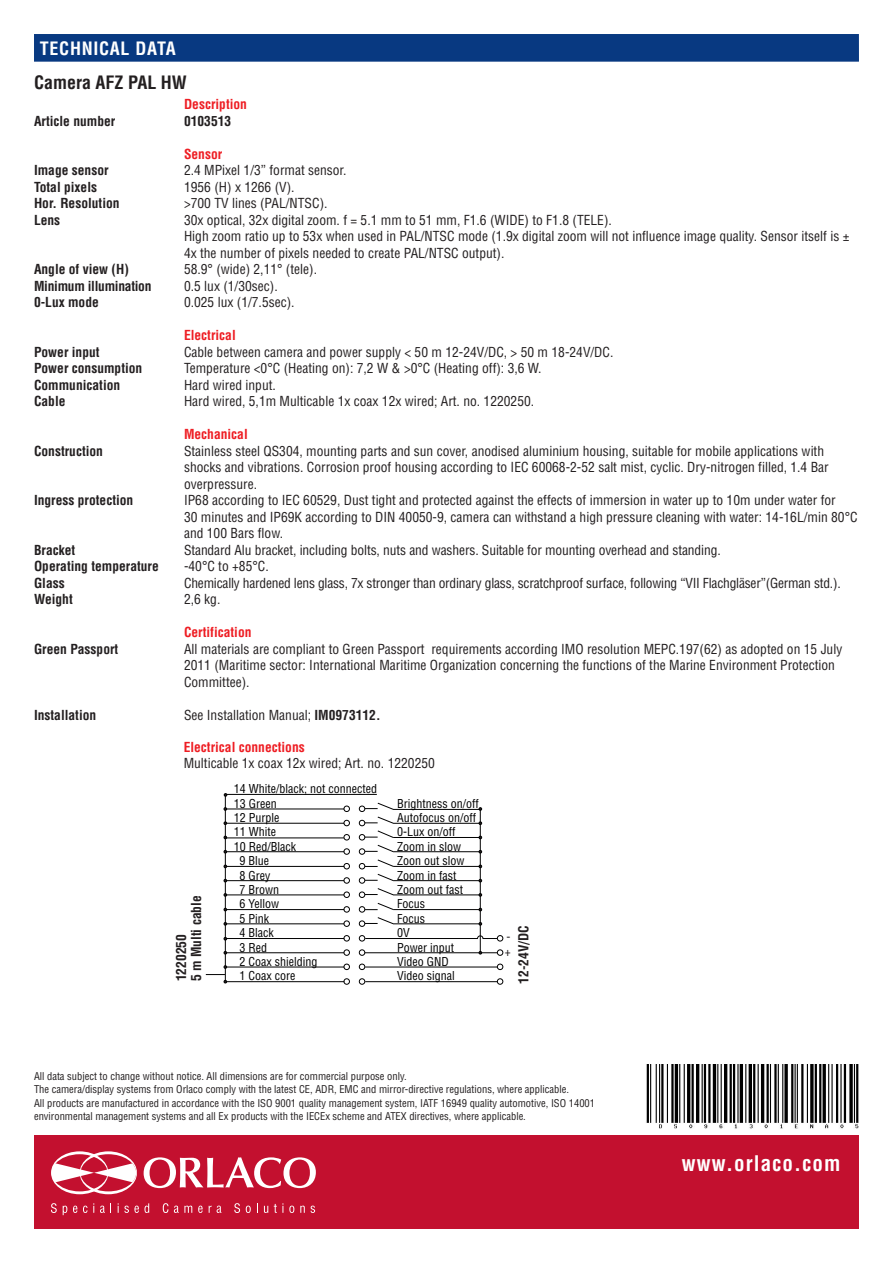
<style>
.page{position:relative;width:893px;height:1263px;background:#fff}
.page>*{position:absolute;margin:0;border:0;box-sizing:border-box;transform-origin:0 0}
.t1{font:700 condensed 21px "Helvetica LT Std";letter-spacing:.05em;color:#fff}
.t2{font:700 condensed 18px "Helvetica LT Std";color:#231f20}
.t3{font:700 condensed 18px "Helvetica LT Std";letter-spacing:.04em;color:#fff}
.Default{font:condensed 13.5px/16.5px "Helvetica LT Std";color:#231f20}
.Default-2{font:700 condensed 13.5px "Helvetica LT Std";color:#231f20}
.Broodtekst{font:700 condensed 13.5px "Helvetica LT Std";color:#ee1d23}
.Broodtekst-2{font:condensed 13.5px "Helvetica LT Std";color:#231f20}
.Broodtekst-3{font:700 condensed 13.5px "Helvetica LT Std";color:#231f20}
.Default-3{font:700 condensed 13.5px "Helvetica LT Std";letter-spacing:-.02em;color:#231f20}
.Default-4{font:700 condensed 13.5px "Helvetica LT Std";color:#ee1d23}
.t4{font:condensed 12px/14.4px "Helvetica LT Std";color:#000}
.t5{font:condensed 12px/15.3px "Helvetica LT Std";color:#231f20}
.t6{font:condensed 10.5px/13.5px "Helvetica LT Std";color:#231f20}
.s1{font-weight:700}
</style>
<div class="page">
<div style="left:34px;top:1135px;width:825px;height:94px;background:#c3102f"></div>
<div style="left:34px;top:34px;width:825px;height:28px;background:#083981"></div>
<svg style="left:51px;top:1151px;width:86px;height:43px"></svg>
<svg style="left:51px;top:1203px;width:6px;height:10px"></svg>
<svg style="left:63px;top:1205px;width:4px;height:10px"></svg>
<svg style="left:73px;top:1205px;width:4px;height:8px"></svg>
<svg style="left:83px;top:1203px;width:11px;height:10px"></svg>
<svg style="left:100px;top:1203px;width:11px;height:10px"></svg>
<svg style="left:118px;top:1203px;width:31px;height:10px"></svg>
<svg style="left:163px;top:1203px;width:5px;height:10px"></svg>
<svg style="left:174px;top:1205px;width:18px;height:8px"></svg>
<svg style="left:198px;top:1205px;width:5px;height:8px"></svg>
<svg style="left:209px;top:1205px;width:12px;height:8px"></svg>
<svg style="left:234px;top:1203px;width:6px;height:10px"></svg>
<svg style="left:246px;top:1205px;width:5px;height:8px"></svg>
<svg style="left:264px;top:1206px;width:4px;height:7px"></svg>
<svg style="left:274px;top:1203px;width:9px;height:10px"></svg>
<svg style="left:289px;top:1205px;width:5px;height:8px"></svg>
<svg style="left:300px;top:1205px;width:5px;height:8px"></svg>
<svg style="left:311px;top:1205px;width:4px;height:8px"></svg>
<svg style="left:144px;top:1157px;width:172px;height:31px"></svg>
<div style="left:344px;top:978px;width:6px;height:7px;border:1px solid #000;border-radius:50%"></div>
<div style="left:359px;top:978px;width:6px;height:7px;border:1px solid #000;border-radius:50%"></div>
<div style="left:497px;top:978px;width:6px;height:7px;border:1px solid #000;border-radius:50%"></div>
<svg style="left:206px;top:793px;width:297px;height:190px"></svg>
<hr style="left:225px;top:837px;width:119px;height:1px;background:#000">
<img style="left:646px;top:1064px;width:213px;height:65px">
<p class="t3" style="left:40px;top:37px;width:137px">TECHNICAL DATA</p>
<p class="t2" style="left:34px;top:72px;width:154px">Camera AFZ PAL HW</p>
<p class="Broodtekst" style="left:184px;top:96px;width:64px">Description</p>
<p class="Default-2" style="left:34px;top:113px;width:83px">Article number</p>
<p class="Default-2" style="left:184px;top:113px;width:49px">0103513</p>
<p class="Broodtekst" style="left:184px;top:146px;width:40px">Sensor</p>
<p class="Default-2" style="left:34px;top:162px;width:76px">Image sensor</p>
<p class="Default" style="left:184px;top:162px;width:164px">2.4 MPixel 1/3” format sensor.</p>
<p class="Default-2" style="left:34px;top:179px;width:65px">Total pixels</p>
<p class="Default" style="left:184px;top:179px;width:112px">1956 (H) x 1266 (V).</p>
<p class="Default-2" style="left:34px;top:195px;width:87px">Hor. Resolution</p>
<p class="Default" style="left:184px;top:195px;width:145px">&gt;700 TV lines (PAL/NTSC).</p>
<p class="Default-2" style="left:34px;top:212px;width:28px">Lens</p>
<p class="Default" style="left:184px;top:212px;width:429px">30x optical, 32x digital zoom. f = 5.1 mm to 51 mm, F1.6 (WIDE) to F1.8 (TELE).</p>
<p class="Default" style="left:184px;top:228px;width:667px">High zoom ratio up to 53x when used in PAL/NTSC mode (1.9x digital zoom will not influence image quality. Sensor itself is ±<br>4x the number of pixels needed to create PAL/NTSC output).</p>
<p class="Default-2" style="left:34px;top:261px;width:96px">Angle of view (H)</p>
<p class="Default" style="left:184px;top:261px;width:135px">58.9° (wide) 2,11° (tele).</p>
<p class="Default-3" style="left:34px;top:278px;width:119px">Minimum illumination</p>
<p class="Default" style="left:184px;top:278px;width:95px">0.5 lux (1/30sec).</p>
<p class="Default-2" style="left:34px;top:294px;width:66px">0-Lux mode</p>
<p class="Default" style="left:184px;top:294px;width:112px">0.025 lux (1/7.5sec).</p>
<p class="Broodtekst" style="left:184px;top:327px;width:53px">Electrical</p>
<p class="Default-2" style="left:34px;top:344px;width:67px">Power input</p>
<p class="Default" style="left:184px;top:344px;width:431px">Cable between camera and power supply &lt; 50 m 12-24V/DC, &gt; 50 m 18-24V/DC.</p>
<p class="Default-2" style="left:34px;top:360px;width:110px">Power consumption</p>
<p class="Default" style="left:184px;top:360px;width:359px">Temperature &lt;0°C (Heating on): 7,2 W &amp; &gt;0°C (Heating off): 3,6 W.</p>
<p class="Default-2" style="left:34px;top:377px;width:88px">Communication</p>
<p class="Default" style="left:184px;top:377px;width:93px">Hard wired input.</p>
<p class="Default-2" style="left:34px;top:393px;width:33px">Cable</p>
<p class="Default" style="left:184px;top:393px;width:352px">Hard wired, 5,1m Multicable 1x coax 12x wired; Art. no. 1220250.</p>
<p class="Broodtekst" style="left:184px;top:426px;width:65px">Mechanical</p>
<p class="Default-2" style="left:34px;top:443px;width:70px">Construction</p>
<p class="Default" style="left:184px;top:443px;width:642px">Stainless steel QS304, mounting parts and sun cover, anodised aluminium housing, suitable for mobile applications with</p>
<p class="Default" style="left:184px;top:459px;width:646px">shocks and vibrations. Corrosion proof housing according to IEC 60068-2-52 salt mist, cyclic. Dry-nitrogen filled, 1.4 Bar overpressure.</p>
<p class="Default-2" style="left:34px;top:492px;width:101px">Ingress protection</p>
<p class="Default" style="left:184px;top:492px;width:653px">IP68 according to IEC 60529, Dust tight and protected against the effects of immersion in water up to 10m under water for</p>
<p class="Default" style="left:184px;top:509px;width:675px">30 minutes and IP69K according to DIN 40050-9, camera can withstand a high pressure cleaning with water: 14-16L/min 80°C</p>
<p class="Default" style="left:184px;top:525px;width:101px">and 100 Bars flow.</p>
<p class="Default-2" style="left:34px;top:542px;width:43px">Bracket</p>
<p class="Default" style="left:184px;top:542px;width:538px">Standard Alu bracket, including bolts, nuts and washers. Suitable for mounting overhead and standing.</p>
<p class="Default-2" style="left:34px;top:558px;width:126px">Operating temperature</p>
<p class="Default" style="left:184px;top:558px;width:86px">-40°C to +85°C.</p>
<p class="Default-2" style="left:34px;top:575px;width:32px">Glass</p>
<p class="Default" style="left:184px;top:575px;width:658px">Chemically hardened lens glass, 7x stronger than ordinary glass, scratchproof surface, following “VII Flachgläser”(German std.).</p>
<p class="Default-2" style="left:34px;top:591px;width:40px">Weight</p>
<p class="Default" style="left:184px;top:591px;width:38px">2,6 kg.</p>
<p class="Default-4" style="left:184px;top:624px;width:69px">Certification</p>
<p class="Default-2" style="left:34px;top:641px;width:86px">Green Passport</p>
<p class="Default" style="left:184px;top:641px;width:660px">All materials are compliant to Green Passport requirements according IMO resolution MEPC.197(62) as adopted on 15 July<br>2011 (Maritime sector: International Maritime Organization concerning the functions of the Marine Environment Protection<br>Committee).</p>
<p class="Default-2" style="left:34px;top:707px;width:64px">Installation</p>
<p class="Default" style="left:184px;top:707px;width:198px">See Installation Manual; <span class="s1">IM0973112.</span></p>
<p class="Broodtekst" style="left:184px;top:738px;width:123px">Electrical connections</p>
<p class="Broodtekst-2" style="left:184px;top:755px;width:253px">Multicable 1x coax 12x wired; Art. no. 1220250</p>
<p class="Broodtekst-3" style="left:188px;top:981px;width:87px;rotate:-90deg">5 m Multi cable</p>
<p class="Broodtekst-3" style="left:173px;top:981px;width:49px;rotate:-90deg">1220250</p>
<p class="t4" style="left:234px;top:782px;width:145px">14 White/black; not connected<br>13 Green</p>
<p class="t4" style="left:397px;top:796px;width:83px">Brightness on/off</p>
<p class="t4" style="left:234px;top:810px;width:47px">12 Purple</p>
<p class="t4" style="left:397px;top:810px;width:81px">Autofocus on/off</p>
<p class="t4" style="left:234px;top:825px;width:44px">11 White</p>
<p class="t4" style="left:397px;top:825px;width:60px">0-Lux on/off</p>
<p class="t4" style="left:234px;top:839px;width:64px">10 Red/Black</p>
<p class="t4" style="left:397px;top:839px;width:65px">Zoom in slow</p>
<p class="t4" style="left:239px;top:854px;width:31px">9 Blue</p>
<p class="t4" style="left:397px;top:854px;width:69px">Zoon out slow</p>
<p class="t4" style="left:239px;top:868px;width:32px">8 Grey</p>
<p class="t4" style="left:397px;top:868px;width:61px">Zoom in fast</p>
<p class="t4" style="left:239px;top:882px;width:41px">7 Brown</p>
<p class="t4" style="left:397px;top:882px;width:67px">Zoom out fast</p>
<p class="t4" style="left:239px;top:897px;width:41px">6 Yellow</p>
<p class="t4" style="left:397px;top:897px;width:29px">Focus</p>
<p class="t4" style="left:239px;top:911px;width:31px">5 Pink</p>
<p class="t4" style="left:397px;top:911px;width:29px">Focus</p>
<p class="t4" style="left:239px;top:926px;width:36px">4 Black</p>
<p class="t4" style="left:397px;top:926px;width:14px">0V</p>
<p class="t4" style="left:239px;top:940px;width:29px">3 Red</p>
<p class="t4" style="left:397px;top:940px;width:58px">Power input</p>
<p class="t4" style="left:239px;top:954px;width:79px">2 Coax shielding</p>
<p class="t4" style="left:397px;top:954px;width:53px">Video GND</p>
<p class="t4" style="left:239px;top:969px;width:57px">1 Coax core</p>
<p class="t4" style="left:397px;top:969px;width:59px">Video signal</p>
<p class="Broodtekst-3" style="left:515px;top:984px;width:60px;rotate:-90deg">12-24V/DC</p>
<p class="t5" style="left:505px;top:929px;width:7px">- +</p>
<p class="t6" style="left:34px;top:1069px;width:563px">All data subject to change without notice. All dimensions are for commercial purpose only.<br>The camera/display systems from Orlaco comply with the latest CE, ADR, EMC and mirror-directive regulations, where applicable.<br>All products are manufactured in accordance with the ISO 9001 quality management system, IATF 16949 quality automotive, ISO 14001 environmental management systems and all Ex products with the IECEx scheme and ATEX directives, where applicable.</p>
<p class="t1" style="left:682px;top:1150px;width:160px">www.orlaco.com</p>
</div>
